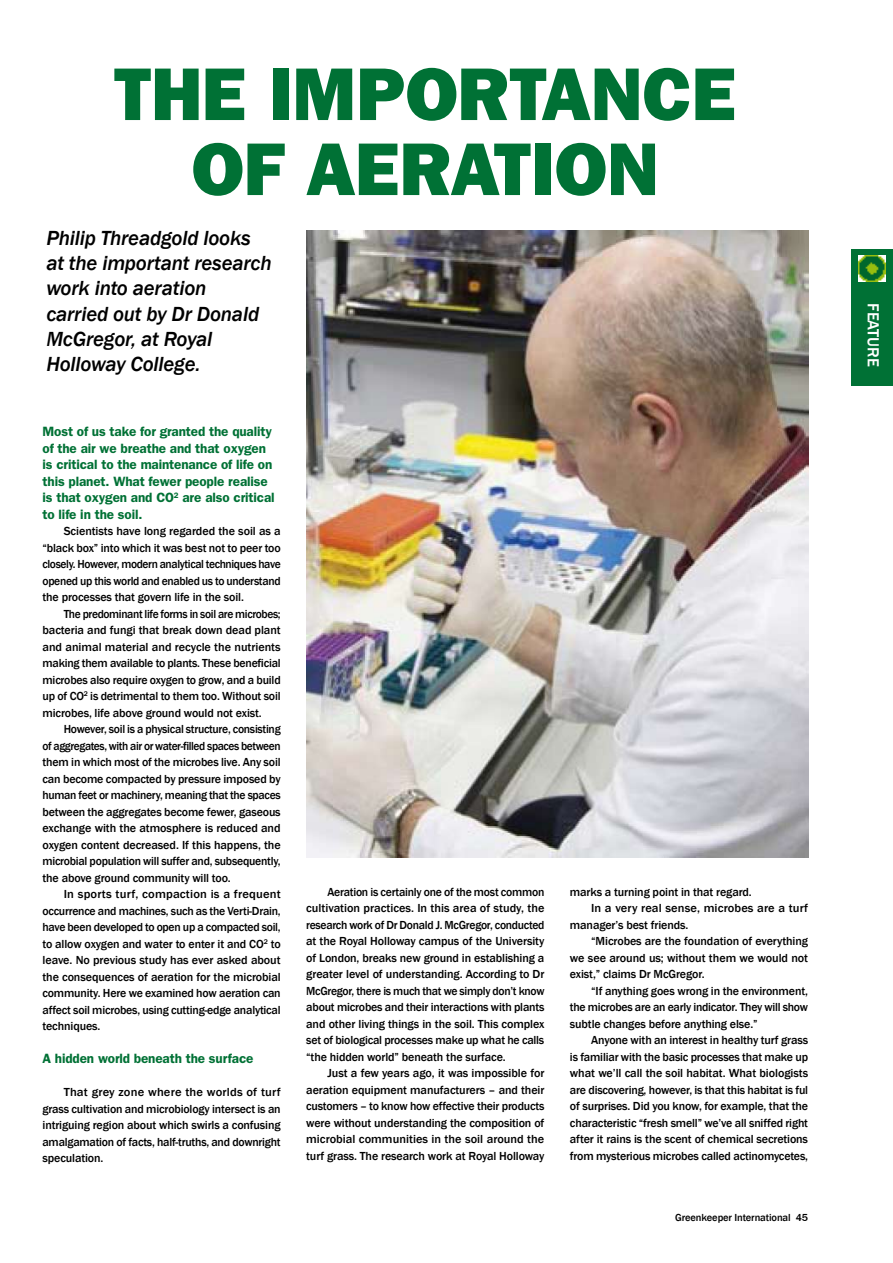
<style>
.page{position:relative;width:893px;height:1263px;background:#fff}
.page>*{position:absolute;margin:0;border:0;box-sizing:border-box;transform-origin:0 0}
.t1{font:800 75px/75px "Franklin Gothic";letter-spacing:-.005em;color:#007135}
.t2{font:italic 500 21px/25.2px "Franklin Gothic";letter-spacing:-.01em;color:#000}
.t3{font:500 16.5px "Franklin Gothic";letter-spacing:-.005em;color:#fff}
.t4{font:600 13.5px/16.5px "Franklin Gothic";letter-spacing:-.01em;color:#007135}
.t5{font:500 12px/16.5px "Franklin Gothic";letter-spacing:-.01em;color:#000;text-align:justify}
.t6{font:500 12px/16.5px "Franklin Gothic";letter-spacing:-.01em;color:#000;text-align:justify;scale:1.05 1}
.t7{font:500 12px/16.5px "Franklin Gothic";letter-spacing:-.01em;color:#000;text-align:justify;scale:.96 1}
.t8{font:500 12px "Franklin Gothic";letter-spacing:.01em;color:#000;scale:1.04 1}
.t9{font:500 10.5px "Franklin Gothic";letter-spacing:-.01em;color:#000}
</style>
<div class="page">
<img style="left:306px;top:230px;width:502px;height:628px">
<div style="left:852px;top:249px;width:41px;height:137px;background:#007135"></div>
<img style="left:859px;top:255px;width:26px;height:27px">
<h1 class="t1" style="left:191px;top:57px;width:497px;text-indent:-77px">THE IMPORTANCE<br>OF AERATI</h1>
<h1 class="t1" style="left:554px;top:132px;width:106px">ON</h1>
<h2 class="t2" style="left:46px;top:226px;width:227px">Philip Threadgold looks at the important research work into aeration carried out by Dr Donald<br>McGregor, at Royal<br>Holloway College.</h2>
<p class="t4" style="left:43px;top:423px;width:234px">Most of us take for granted the quality of the air we breathe and that oxygen is critical to the maintenance of life on this planet. What fewer people realise is that oxygen and CO<sup>2</sup> are also critical to life in the soil.</p>
<p class="t5" style="left:43px;top:523px;width:240px;text-indent:21px">Scientists have long regarded the soil as a “black box” into which it was best not to peer too closely. However, modern analytical techniques have opened up this world and enabled us to understand the processes that govern life in the soil.</p>
<p class="t7" style="left:43px;top:606px;width:250px;text-indent:21px">The predominant life forms in soil are microbes; bacteria and fungi that break down dead plant and animal material and recycle the nutrients making them available to plants. These beneficial microbes also require oxygen to grow, and a build up of CO<sup>2</sup> is detrimental to them too. Without soil microbes, life above ground would not exist.</p>
<p class="t5" style="left:43px;top:721px;width:240px;text-indent:21px">However, soil is a physical structure, consisting of aggregates, with air or water-filled spaces between them in which most of the microbes live. Any soil can become compacted by pressure imposed by human feet or machinery, meaning that the spaces between the aggregates become fewer, gaseous exchange with the atmosphere is reduced and oxygen content decreased. If this happens, the microbial population will suffer and, subsequently, the above ground community will too.</p>
<p class="t6" style="left:43px;top:886px;width:228px;text-indent:21px">In sports turf, compaction is a frequent occurrence and machines, such as the Verti-Drain, have been developed to open up a compacted soil, to allow oxygen and water to enter it and CO<sup>2</sup> to leave. No previous study has ever asked about the consequences of aeration for the microbial community. Here we examined how aeration can affect soil microbes, using cutting-edge analytical techniques.</p>
<p class="t4" style="left:43px;top:1050px;width:212px">A hidden world beneath the surface</p>
<p class="t6" style="left:43px;top:1084px;width:228px;text-indent:21px">That grey zone where the worlds of turf grass cultivation and microbiology intersect is an intriguing region about which swirls a confusing amalgamation of facts, half-truths, and downright speculation.</p>
<p class="t5" style="left:306px;top:884px;width:240px;text-indent:21px">Aeration is certainly one of the most common cultivation practices. In this area of study, the research work of Dr Donald J. McGregor, conducted at the Royal Holloway campus of the University of London, breaks new ground in establishing a greater level of understanding. According to Dr McGregor, there is much that we simply don’t know about microbes and their interactions with plants and other living things in the soil. This complex set of biological processes make up what he calls “the hidden world” beneath the surface.</p>
<p class="t5" style="left:306px;top:1065px;width:240px;text-indent:21px">Just a few years ago, it was impossible for aeration equipment manufacturers – and their customers – to know how effective their products were without understanding the composition of microbial communities in the soil around the turf grass. The research work at Royal Holloway</p>
<p class="t5" style="left:570px;top:884px;width:183px">marks a turning point in that regard.</p>
<p class="t8" style="left:591px;top:901px;width:210px">In a very real sense, microbes are a turf</p>
<p class="t5" style="left:570px;top:917px;width:120px">manager’s best friends.</p>
<p class="t5" style="left:591px;top:933px;width:218px">“Microbes are the foundation of everything</p>
<p class="t5" style="left:570px;top:950px;width:240px">we see around us; without them we would not</p>
<p class="t5" style="left:570px;top:966px;width:136px">exist,” claims Dr McGregor.</p>
<p class="t5" style="left:591px;top:983px;width:218px">“If anything goes wrong in the environment,</p>
<p class="t5" style="left:570px;top:999px;width:240px">the microbes are an early indicator. They will show</p>
<p class="t5" style="left:570px;top:1016px;width:189px">subtle changes before anything else.”</p>
<p class="t5" style="left:591px;top:1032px;width:218px">Anyone with an interest in healthy turf grass</p>
<p class="t5" style="left:570px;top:1049px;width:240px">is familiar with the basic processes that make up</p>
<p class="t5" style="left:570px;top:1065px;width:240px">what we’ll call the soil habitat. What biologists</p>
<p class="t5" style="left:570px;top:1082px;width:240px">are discovering, however, is that this habitat is ful</p>
<p class="t5" style="left:570px;top:1098px;width:240px">of surprises. Did you know, for example, that the</p>
<p class="t5" style="left:570px;top:1115px;width:240px">characteristic “fresh smell” we’ve all sniffed right</p>
<p class="t5" style="left:570px;top:1131px;width:240px">after it rains is the scent of chemical secretions</p>
<p class="t5" style="left:570px;top:1148px;width:240px">from mysterious microbes called actinomycetes,</p>
<p class="t9" style="left:675px;top:1211px;width:134px">Greenkeeper International 45</p>
<h3 class="t3" style="left:883px;top:303px;width:65px;rotate:90deg">FEATURE</h3>
</div>
